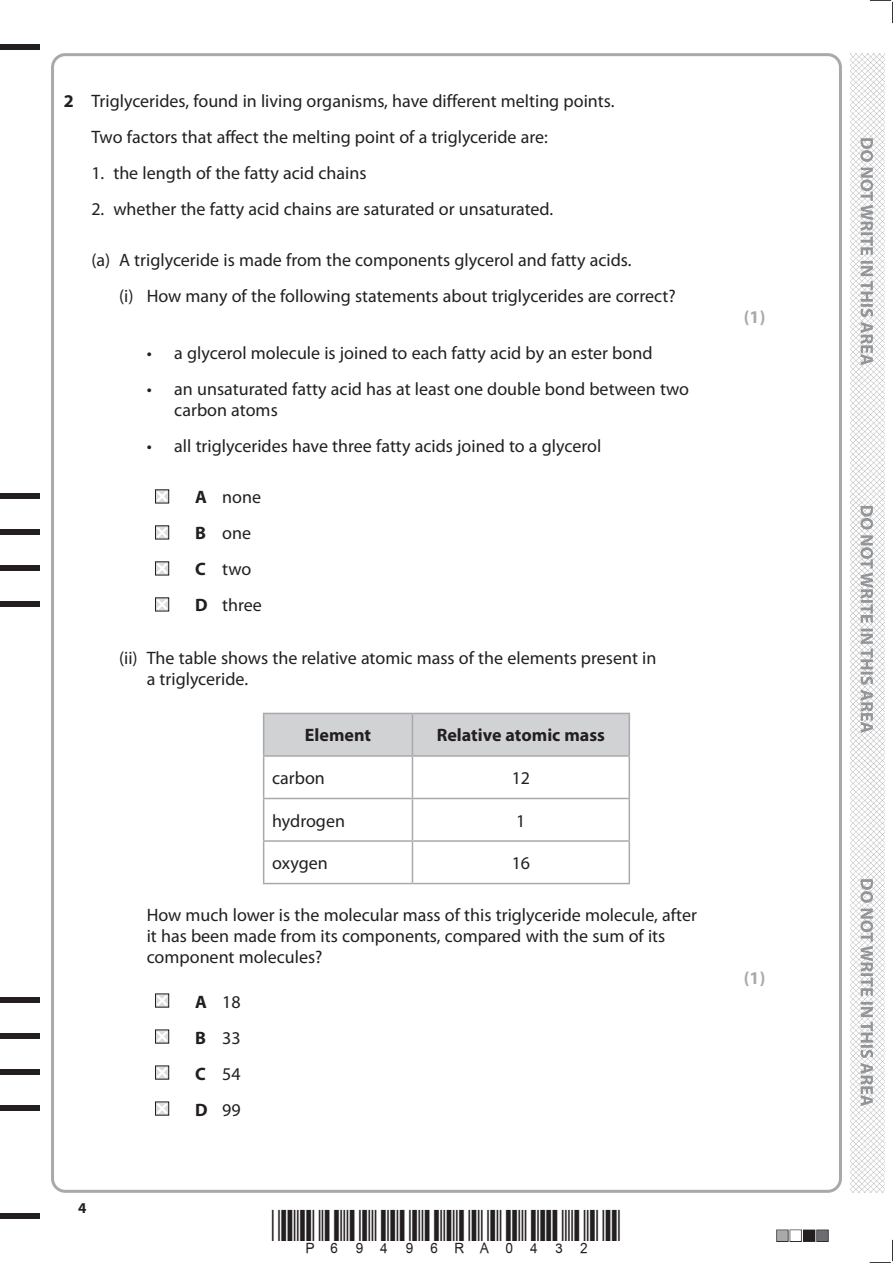
<style>
.page{position:relative;width:893px;height:1263px;background:#fff}
.page>*{position:absolute;margin:0;border:0;box-sizing:border-box;transform-origin:0 0}
.t1{font:18px/36px "Myriad Pro";color:#231f20}
.t2{font:700 18px "Myriad Pro";color:#231f20}
.t3{font:700 18px "Myriad Pro";color:#a8a9ad}
.t4{font:700 15px "Myriad Pro";color:#231f20}
.s1{font-weight:700}
</style>
<div class="page">
<div style="left:0;top:44px;width:40px;height:5px;background:#231f20"></div>
<div style="left:0;top:1214px;width:40px;height:5px;background:#231f20"></div>
<svg style="left:870px;top:0;width:23px;height:23px"></svg>
<svg style="left:870px;top:1240px;width:23px;height:23px"></svg>
<img style="left:850px;top:53px;width:34px;height:1140px">
<svg style="left:860px;top:138px;width:13px;height:968px"></svg>
<svg style="left:155px;top:489px;width:15px;height:15px"></svg>
<svg style="left:155px;top:525px;width:15px;height:15px"></svg>
<svg style="left:155px;top:561px;width:15px;height:15px"></svg>
<svg style="left:155px;top:597px;width:15px;height:15px"></svg>
<div style="left:264px;top:714px;width:365px;height:41px;background:#d1d2d4"></div>
<hr style="left:263px;top:714px;width:1px;height:41px;background:#a8a9ad">
<hr style="left:263px;top:713px;width:149px;height:1px;background:#a8a9ad">
<hr style="left:412px;top:714px;width:1px;height:41px;background:#a8a9ad">
<hr style="left:412px;top:713px;width:218px;height:1px;background:#a8a9ad">
<hr style="left:629px;top:714px;width:1px;height:41px;background:#a8a9ad">
<hr style="left:263px;top:757px;width:1px;height:41px;background:#a8a9ad">
<hr style="left:263px;top:755px;width:149px;height:2px;background:#a8a9ad">
<hr style="left:412px;top:757px;width:1px;height:41px;background:#a8a9ad">
<hr style="left:412px;top:755px;width:218px;height:2px;background:#a8a9ad">
<hr style="left:629px;top:757px;width:1px;height:41px;background:#a8a9ad">
<hr style="left:263px;top:799px;width:1px;height:41px;background:#a8a9ad">
<hr style="left:263px;top:798px;width:149px;height:1px;background:#a8a9ad">
<hr style="left:412px;top:799px;width:1px;height:41px;background:#a8a9ad">
<hr style="left:412px;top:798px;width:218px;height:1px;background:#a8a9ad">
<hr style="left:629px;top:799px;width:1px;height:41px;background:#a8a9ad">
<hr style="left:263px;top:842px;width:1px;height:41px;background:#a8a9ad">
<hr style="left:263px;top:840px;width:149px;height:2px;background:#a8a9ad">
<hr style="left:263px;top:883px;width:149px;height:1px;background:#a8a9ad">
<hr style="left:412px;top:842px;width:1px;height:41px;background:#a8a9ad">
<hr style="left:412px;top:840px;width:218px;height:2px;background:#a8a9ad">
<hr style="left:629px;top:842px;width:1px;height:41px;background:#a8a9ad">
<hr style="left:412px;top:883px;width:218px;height:1px;background:#a8a9ad">
<svg style="left:155px;top:993px;width:15px;height:15px"></svg>
<svg style="left:155px;top:1029px;width:15px;height:15px"></svg>
<svg style="left:155px;top:1065px;width:15px;height:15px"></svg>
<svg style="left:155px;top:1101px;width:15px;height:15px"></svg>
<div style="left:0;top:493px;width:40px;height:6px;background:#231f20"></div>
<div style="left:0;top:529px;width:40px;height:6px;background:#231f20"></div>
<div style="left:0;top:565px;width:40px;height:6px;background:#231f20"></div>
<div style="left:0;top:601px;width:40px;height:6px;background:#231f20"></div>
<div style="left:0;top:997px;width:40px;height:6px;background:#231f20"></div>
<div style="left:0;top:1033px;width:40px;height:6px;background:#231f20"></div>
<div style="left:0;top:1069px;width:40px;height:6px;background:#231f20"></div>
<div style="left:0;top:1105px;width:40px;height:6px;background:#231f20"></div>
<p class="t1" style="left:91px;top:83px;width:524px;text-indent:-28px"><span class="s1">2</span> Triglycerides, found in living organisms, have different melting points.<br>Two factors that affect the melting point of a triglyceride are:</p>
<p class="t1" style="left:91px;top:155px;width:277px">1. the length of the fatty acid chains</p>
<p class="t1" style="left:91px;top:191px;width:463px">2. whether the fatty acid chains are saturated or unsaturated.</p>
<p class="t1" style="left:119px;top:242px;width:558px;text-indent:-28px">(a) A triglyceride is made from the components glycerol and fatty acids.<br>(i) How many of the following statements about triglycerides are correct?</p>
<p class="t1" style="left:147px;top:334px;width:507px">• a glycerol molecule is joined to each fatty acid by an ester bond</p>
<p class="t1" style="left:174px;top:378px;width:516px;line-height:21px;text-indent:-28px">• an unsaturated fatty acid has at least one double bond between two carbon atoms</p>
<p class="t1" style="left:147px;top:427px;width:456px">• all triglycerides have three fatty acids joined to a glycerol</p>
<p class="t1" style="left:195px;top:479px;width:68px"><span class="s1">A</span> none<br><span class="s1">B</span> one<br><span class="s1">C</span> two<br><span class="s1">D</span> three</p>
<p class="t1" style="left:147px;top:648px;width:511px;line-height:21px;text-indent:-28px">(ii) The table shows the relative atomic mass of the elements present in a triglyceride.</p>
<p class="t2" style="left:305px;top:724px;width:68px">Element</p>
<p class="t2" style="left:437px;top:724px;width:170px">Relative atomic mass</p>
<p class="t1" style="left:272px;top:760px;width:54px">carbon</p>
<p class="t1" style="left:512px;top:760px;width:20px">12</p>
<p class="t1" style="left:272px;top:802px;width:74px">hydrogen</p>
<p class="t1" style="left:516px;top:802px;width:11px">1</p>
<p class="t1" style="left:272px;top:845px;width:57px">oxygen</p>
<p class="t1" style="left:512px;top:845px;width:20px">16</p>
<p class="t1" style="left:147px;top:904px;width:552px;line-height:21px">How much lower is the molecular mass of this triglyceride molecule, after it has been made from its components, compared with the sum of its component molecules?</p>
<p class="t4" style="left:78px;top:1198px;width:10px">4</p>
<p class="t1" style="left:195px;top:983px;width:47px;text-align:justify"><span class="s1">A</span> 18<br><span class="s1">B</span> 33<br><span class="s1">C</span> 54<br><span class="s1">D</span> 99</p>
<p class="t3" style="left:744px;top:305px;width:23px">(1)</p>
<p class="t3" style="left:744px;top:966px;width:23px">(1)</p>
</div>
